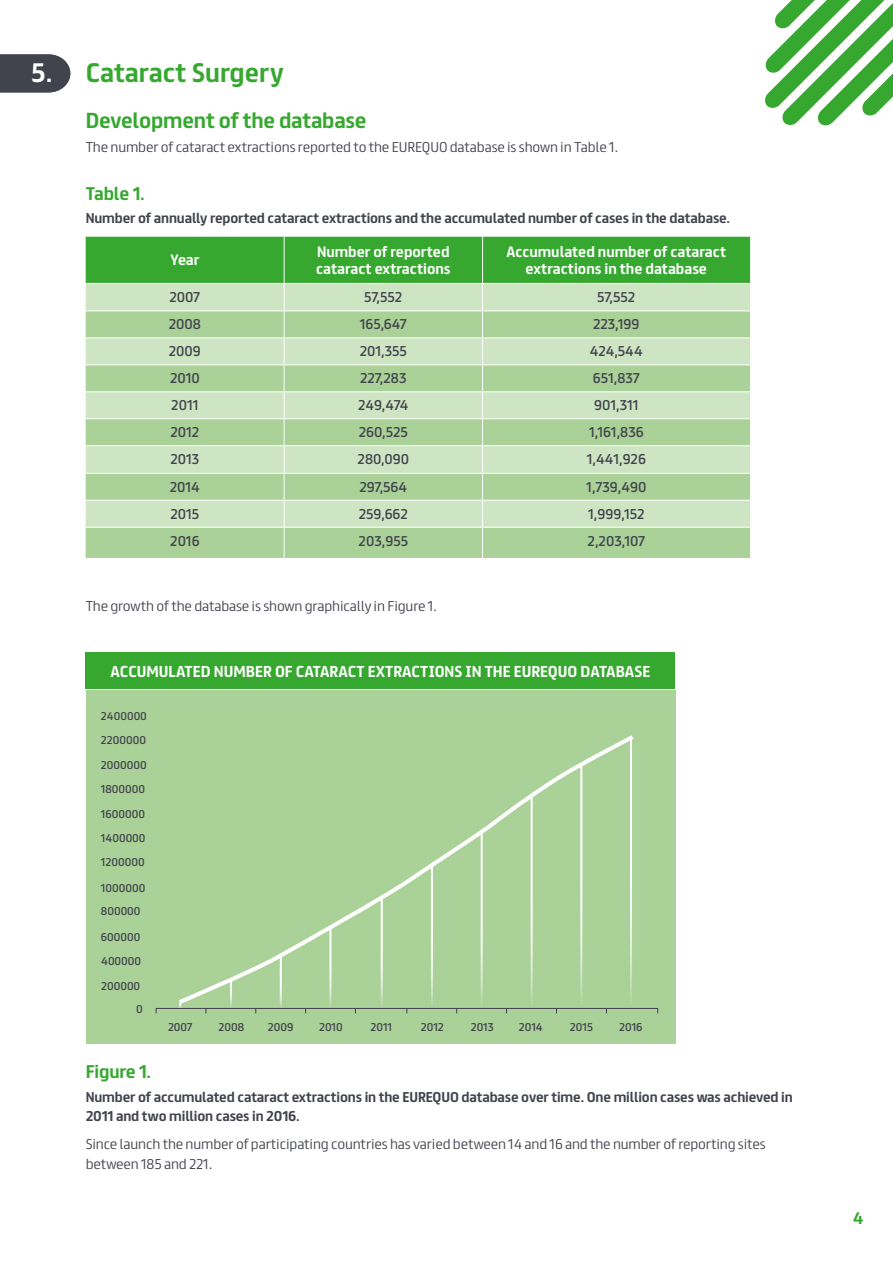
<style>
.page{position:relative;width:893px;height:1263px;background:#fff}
.page>*{position:absolute;margin:0;border:0;box-sizing:border-box;transform-origin:0 0}
.t1{font:700 24px "FS Truman";color:#36a82f}
.t2{font:700 24px "FS Truman";color:#fff}
.t3{font:700 19.5px "FS Truman";letter-spacing:-.01em;color:#36a82f}
.t4{font:700 16.5px "FS Truman";letter-spacing:-.01em;color:#36a82f}
.t5{font:700 15px "FS Truman";color:#36a82f}
.t6{font:700 14.25px "FS Truman";color:#fff}
.t7{font:700 13.5px/16.5px "FS Truman";color:#fff}
.t8{font:300 12.75px/19.5px "FS Truman";letter-spacing:-.01em;color:#42444d}
.t9{font:700 12.75px/19.5px "FS Truman";letter-spacing:-.01em;color:#42444d}
.t10{font:12.75px "FS Truman";color:#42444d}
.t11{font:10.2px "FS Truman";color:#42444d}
</style>
<div class="page">
<svg style="left:765px;top:0;width:128px;height:125px"></svg>
<svg style="left:0;top:54px;width:70px;height:38px;background:#4d4f58"></svg>
<div style="left:86px;top:528px;width:664px;height:30px;background:#aad197"></div>
<svg style="left:86px;top:237px;width:664px;height:290px;background:#aad49d"></svg>
<hr style="left:284px;top:528px;width:1px;height:30px;background:#fff">
<hr style="left:482px;top:528px;width:1px;height:30px;background:#fff">
<div style="left:86px;top:690px;width:589px;height:354px;background:#aad197"></div>
<hr style="left:156px;top:1008px;width:502px;height:1px;background:#42444d">
<svg style="left:179px;top:735px;width:455px;height:271px"></svg>
<div style="left:86px;top:653px;width:589px;height:36px;background:#36a82f"></div>
<h1 class="t2" style="left:31px;top:51px;width:17px">X</h1>
<h1 class="t1" style="left:86px;top:51px;width:199px">Cataract Surgery</h1>
<h2 class="t3" style="left:86px;top:104px;width:282px">Development of the database</h2>
<p class="t8" style="left:86px;top:136px;width:534px">The number of cataract extractions reported to the EUREQUO database is shown in Table 1.</p>
<h1 class="t2" style="left:31px;top:51px;width:23px">5.</h1>
<p class="t4" style="left:86px;top:179px;width:61px">Table 1.</p>
<p class="t9" style="left:86px;top:208px;width:646px">Number of annually reported cataract extractions and the accumulated number of cases in the database.</p>
<p class="t7" style="left:170px;top:251px;width:31px">Year</p>
<p class="t7" style="left:316px;top:242px;width:136px">Number of reported cataract extractions</p>
<p class="t7" style="left:507px;top:242px;width:221px;text-align:center">Accumulated number of cataract extractions in the database</p>
<p class="t10" style="left:170px;top:286px;width:32px">2007</p>
<p class="t10" style="left:364px;top:286px;width:40px">57,552</p>
<p class="t10" style="left:597px;top:286px;width:40px">57,552</p>
<p class="t10" style="left:169px;top:313px;width:34px">2008</p>
<p class="t10" style="left:360px;top:313px;width:49px">165,647</p>
<p class="t10" style="left:593px;top:313px;width:48px">223,199</p>
<p class="t10" style="left:169px;top:340px;width:34px">2009</p>
<p class="t10" style="left:360px;top:340px;width:49px">201,355</p>
<p class="t10" style="left:590px;top:340px;width:54px">424,544</p>
<p class="t10" style="left:170px;top:367px;width:31px">2010</p>
<p class="t10" style="left:360px;top:367px;width:48px">227,283</p>
<p class="t10" style="left:593px;top:367px;width:48px">651,837</p>
<p class="t10" style="left:171px;top:394px;width:29px">2011</p>
<p class="t10" style="left:358px;top:394px;width:52px">249,474</p>
<p class="t10" style="left:594px;top:394px;width:46px">901,311</p>
<p class="t10" style="left:170px;top:421px;width:30px">2012</p>
<p class="t10" style="left:359px;top:421px;width:50px">260,525</p>
<p class="t10" style="left:589px;top:421px;width:56px">1,161,836</p>
<p class="t10" style="left:170px;top:448px;width:30px">2013</p>
<p class="t10" style="left:358px;top:448px;width:53px">280,090</p>
<p class="t10" style="left:587px;top:448px;width:61px">1,441,926</p>
<p class="t10" style="left:170px;top:476px;width:32px">2014</p>
<p class="t10" style="left:360px;top:476px;width:49px">297,564</p>
<p class="t10" style="left:586px;top:476px;width:62px">1,739,490</p>
<p class="t10" style="left:170px;top:503px;width:30px">2015</p>
<p class="t10" style="left:359px;top:503px;width:51px">259,662</p>
<p class="t10" style="left:588px;top:503px;width:58px">1,999,152</p>
<p class="t10" style="left:170px;top:530px;width:31px">2016</p>
<p class="t10" style="left:359px;top:530px;width:51px">203,955</p>
<p class="t10" style="left:588px;top:530px;width:59px">2,203,107</p>
<p class="t8" style="left:86px;top:595px;width:353px">The growth of the database is shown graphically in Figure 1.</p>
<p class="t6" style="left:110px;top:659px;width:541px">ACCUMULATED NUMBER OF CATARACT EXTRACTIONS IN THE EUREQUO DATABASE</p>
<p class="t11" style="left:101px;top:707px;width:47px">2400000</p>
<p class="t11" style="left:101px;top:731px;width:47px">2200000</p>
<p class="t11" style="left:101px;top:756px;width:47px">2000000</p>
<p class="t11" style="left:101px;top:780px;width:46px">1800000</p>
<p class="t11" style="left:101px;top:805px;width:46px">1600000</p>
<p class="t11" style="left:101px;top:829px;width:46px">1400000</p>
<p class="t11" style="left:101px;top:853px;width:45px">1200000</p>
<p class="t11" style="left:101px;top:879px;width:46px">1000000</p>
<p class="t11" style="left:101px;top:902px;width:41px">800000</p>
<p class="t11" style="left:101px;top:928px;width:41px">600000</p>
<p class="t11" style="left:101px;top:952px;width:42px">400000</p>
<p class="t11" style="left:101px;top:977px;width:41px">200000</p>
<p class="t11" style="left:136px;top:1000px;width:8px">0</p>
<p class="t11" style="left:168px;top:1018px;width:26px">2007</p>
<p class="t11" style="left:219px;top:1018px;width:27px">2008</p>
<p class="t11" style="left:268px;top:1018px;width:27px">2009</p>
<p class="t11" style="left:319px;top:1018px;width:25px">2010</p>
<p class="t11" style="left:370px;top:1018px;width:23px">2011</p>
<p class="t11" style="left:421px;top:1018px;width:25px">2012</p>
<p class="t11" style="left:471px;top:1018px;width:25px">2013</p>
<p class="t11" style="left:519px;top:1018px;width:25px">2014</p>
<p class="t11" style="left:570px;top:1018px;width:24px">2015</p>
<p class="t11" style="left:619px;top:1018px;width:25px">2016</p>
<p class="t4" style="left:86px;top:1057px;width:67px">Figure 1.</p>
<p class="t9" style="left:86px;top:1086px;width:709px">Number of accumulated cataract extractions in the EUREQUO database over time. One million cases was achieved in<br>2011 and two million cases in 2016.</p>
<p class="t8" style="left:86px;top:1133px;width:682px">Since launch the number of participating countries has varied between 14 and 16 and the number of reporting sites between 185 and 221.</p>
<p class="t5" style="left:853px;top:1205px;width:11px">4</p>
</div>
